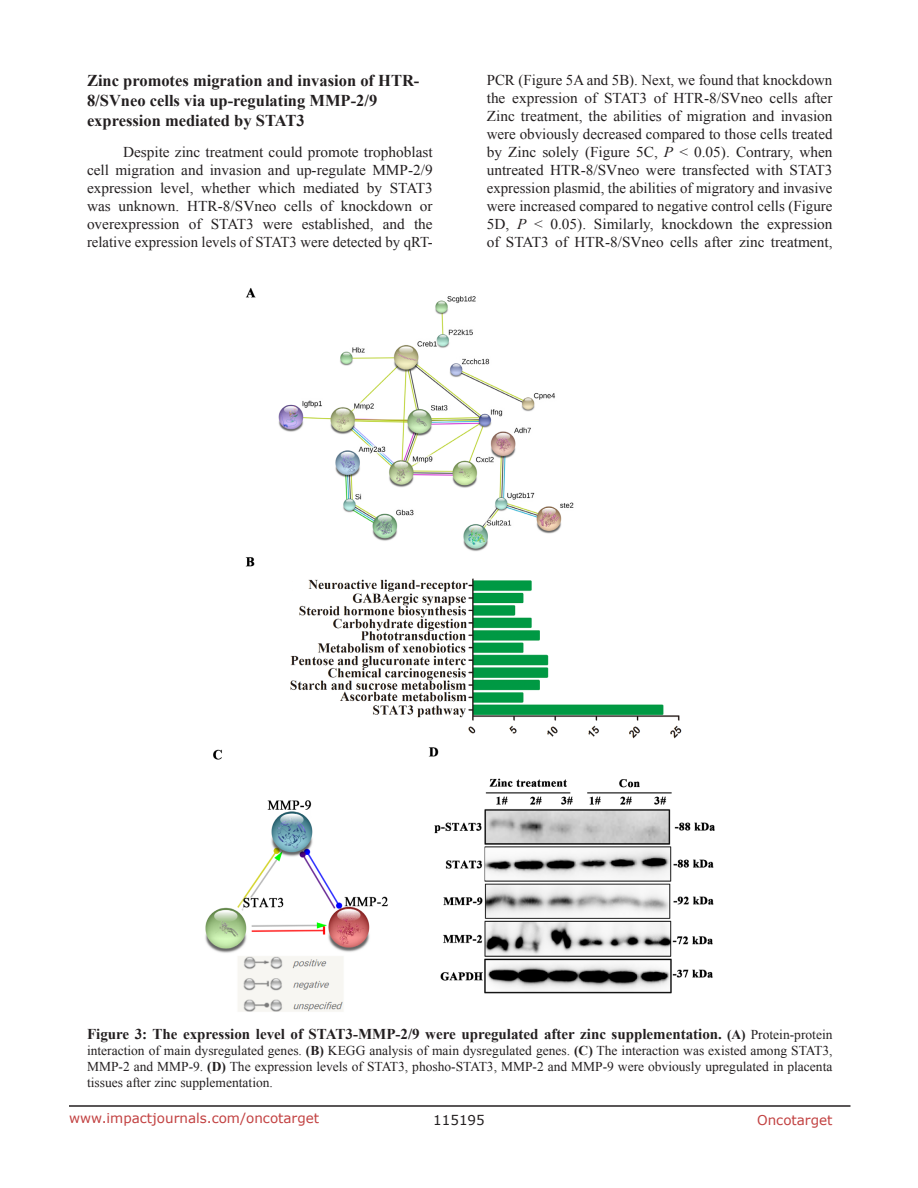
<style>
.page{position:relative;width:918px;height:1188px;background:#fff}
.page>*{position:absolute;margin:0;border:0;box-sizing:border-box;transform-origin:0 0}
.SubHeading{font:700 16.5px/19.8px "Times New Roman";color:#231f20}
.BodyText{font:15px/18px "Times New Roman";color:#231f20;text-align:justify}
.figuretext{font:700 15px "Times New Roman";color:#231f20}
.figuretext-2{font:13.5px/16.2px "Times New Roman";color:#231f20;text-align:justify}
.t1{font:13.5px "Verdana";color:#c24141}
.t2{font:13.5px "Verdana";color:#231f20}
.s1{font-style:italic}
.s2{font-size:13.5px}
.s3{font-weight:400;font-size:13.5px}
.s4{font-weight:700}
</style>
<div class="page">
<hr style="left:69px;top:1105px;width:781px;height:2px;background:#231f20">
<img style="left:205px;top:288px;width:510px;height:724px">
<p class="SubHeading" style="left:87px;top:70px;width:334px">Zinc promotes migration and invasion of HTR-<br>8/SVneo cells via up-regulating MMP-2/9 expression mediated by STAT3</p>
<p class="BodyText" style="left:87px;top:143px;width:347px;text-indent:36px">Despite zinc treatment could promote trophoblast cell migration and invasion and up-regulate MMP-2/9 expression level, whether which mediated by STAT3 was unknown. HTR-8/SVneo cells of knockdown or overexpression of STAT3 were established, and the relative expression levels of STAT3 were detected by qRT-</p>
<p class="BodyText" style="left:487px;top:71px;width:347px">PCR (Figure 5A and 5B). Next, we found that knockdown the expression of STAT3 of HTR-8/SVneo cells after Zinc treatment, the abilities of migration and invasion were obviously decreased compared to those cells treated by Zinc solely (Figure 5C, <span class="s1">P</span> &lt; 0.05). Contrary, when untreated HTR-8/SVneo were transfected with STAT3 expression plasmid, the abilities of migratory and invasive were increased compared to negative control cells (Figure 5D, <span class="s1">P</span> &lt; 0.05). Similarly, knockdown the expression of STAT3 of HTR-8/SVneo cells after zinc treatment,</p>
<p class="figuretext" style="left:87px;top:1023px;width:747px">Figure 3: The expression level of STAT3-MMP-2/9 were upregulated after zinc supplementation. <span class="s2">(A)</span> <span class="s3">Protein-protein</span></p>
<p class="figuretext-2" style="left:87px;top:1042px;width:747px">interaction of main dysregulated genes. <span class="s4">(B)</span> KEGG analysis of main dysregulated genes. <span class="s4">(C)</span> The interaction was existed among STAT3, MMP-2 and MMP-9. <span class="s4">(D)</span> The expression levels of STAT3, phosho-STAT3, MMP-2 and MMP-9 were obviously upregulated in placenta tissues after zinc supplementation.</p>
<p class="t1" style="left:69px;top:1109px;width:252px">www.impactjournals.com/oncotarget</p>
<p class="t2" style="left:433px;top:1111px;width:53px">115195</p>
<p class="t1" style="left:757px;top:1111px;width:77px">Oncotarget</p>
</div>
